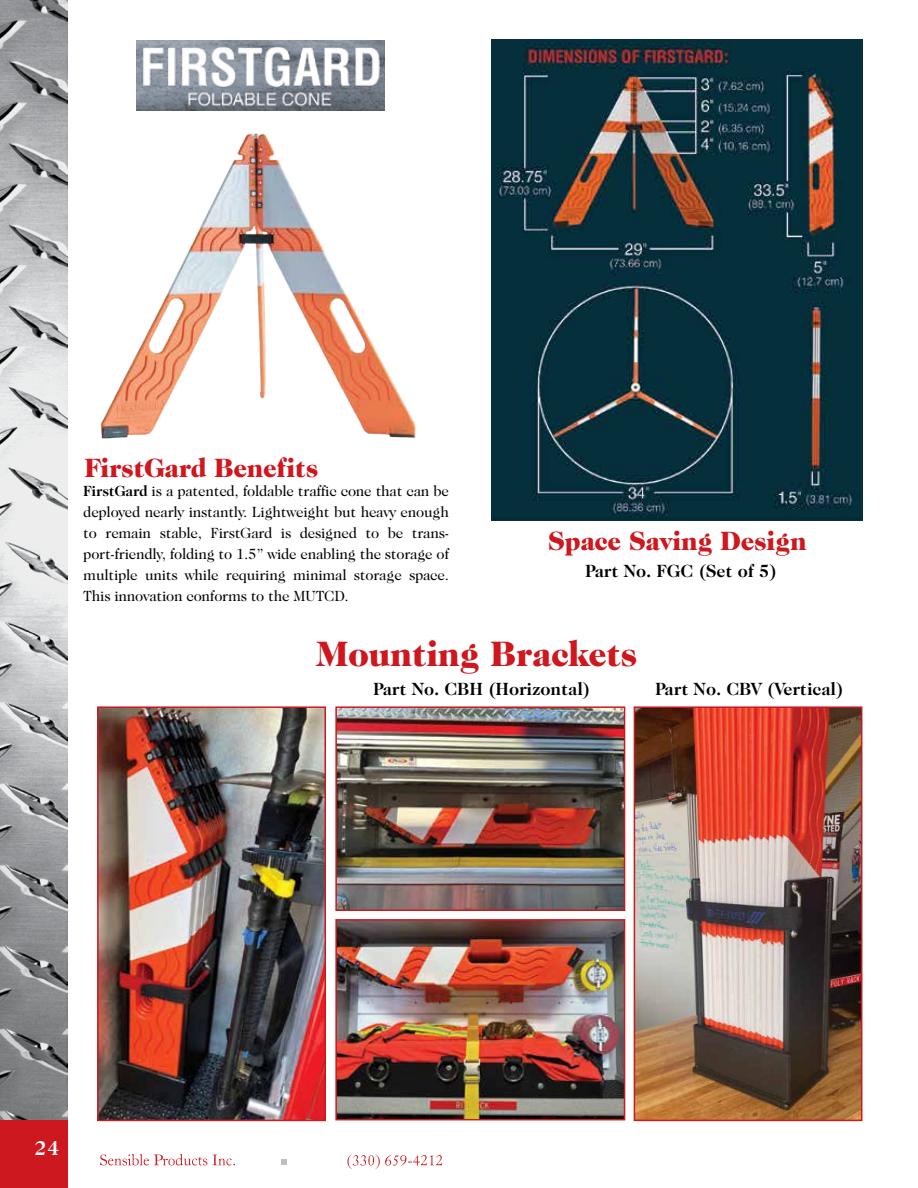
<style>
.page{position:relative;width:918px;height:1188px;background:#fff}
.page>*{position:absolute;margin:0;border:0;box-sizing:border-box;transform-origin:0 0}
.t1{font:900 36px "Caslon 224 IT Cby BT";letter-spacing:-.015em;color:#ce171e}
.t2{font:900 27px "Caslon 224 IT Cby BT";letter-spacing:-.015em;color:#ce171e}
.t3{font:700 20.25px "Caslon 224 IT Cby BT";color:#fff}
.t4{font:700 18px "Caslon 224 IT Cby BT";letter-spacing:-.005em;color:#000}
.t5{font:15px/21px "Caslon 224 IT Cby BT";letter-spacing:-.015em;color:#000;text-align:justify}
.s1{font-weight:700}
</style>
<div class="page">
<img style="left:0;top:0;width:68px;height:1121px">
<div style="left:0;top:1121px;width:68px;height:67px;background:#ce181f"></div>
<svg style="left:100px;top:1154px;width:342px;height:15px"></svg>
<img style="left:100px;top:133px;width:316px;height:306px">
<img style="left:137px;top:41px;width:248px;height:70px">
<img style="left:491px;top:40px;width:371px;height:481px">
<img style="left:100px;top:709px;width:223px;height:409px">
<img style="left:338px;top:709px;width:284px;height:199px">
<img style="left:338px;top:922px;width:284px;height:195px">
<img style="left:637px;top:709px;width:222px;height:409px">
<div style="left:97px;top:706px;width:229px;height:415px;border:2px solid #ce181f"></div>
<div style="left:335px;top:706px;width:290px;height:205px;border:2px solid #ce181f"></div>
<div style="left:335px;top:919px;width:290px;height:201px;border:2px solid #ce181f"></div>
<div style="left:634px;top:706px;width:228px;height:415px;border:2px solid #ce181f"></div>
<h2 class="t2" style="left:84px;top:451px;width:236px">FirstGard Benefits</h2>
<p class="t5" style="left:83px;top:481px;width:367px"><span class="s1">FirstGard</span> is a patented, foldable traffic cone that can be deployed nearly instantly. Lightweight but heavy enough to remain stable, FirstGard is designed to be trans&shy;port-friendly, folding to 1.5” wide enabling the storage of multiple units while requiring minimal storage space.<br>This innovation conforms to the MUTCD.</p>
<h2 class="t2" style="left:548px;top:524px;width:260px">Space Saving Design</h2>
<p class="t4" style="left:585px;top:559px;width:194px">Part No. FGC (Set of 5)</p>
<h1 class="t1" style="left:317px;top:631px;width:322px">Mounting Brackets</h1>
<p class="t4" style="left:373px;top:677px;width:219px">Part No. CBH (Horizontal)</p>
<p class="t4" style="left:655px;top:677px;width:190px">Part No. CBV (Vertical)</p>
<h3 class="t3" style="left:35px;top:1135px;width:26px">24</h3>
</div>
